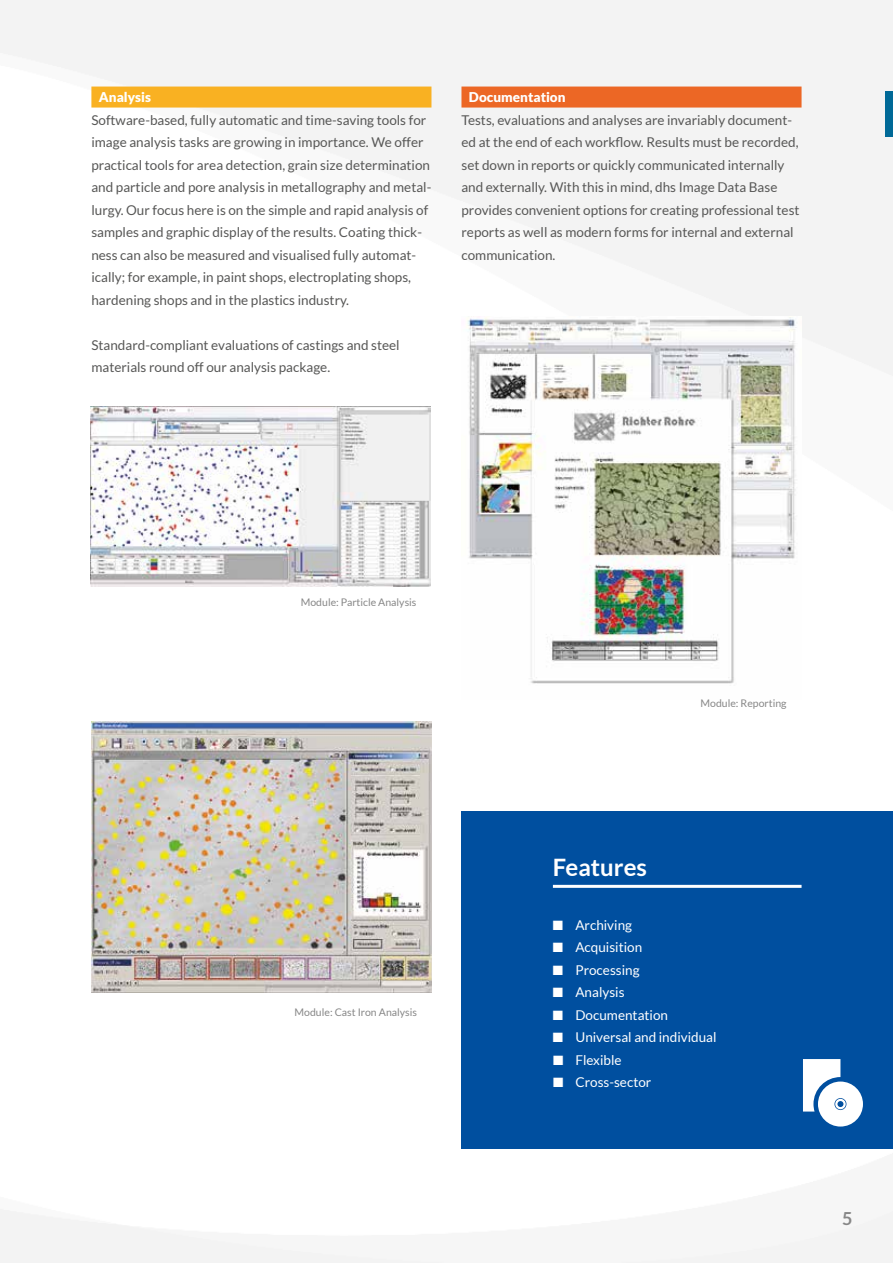
<style>
.page{position:relative;width:893px;height:1263px;background:#fff}
.page>*{position:absolute;margin:0;border:0;box-sizing:border-box;transform-origin:0 0}
.t1{font:700 24px "Lato";color:#fff}
.t2{font:700 18px "Lato";color:#878787}
.t3{font:13.5px/22.5px "Lato";color:#575756}
.t4{font:13.5px "Lato";color:#fff}
.t5{font:900 13.5px "Lato";color:#fff}
.t6{font:10.5px "Lato";color:#878787}
</style>
<div class="page">
<img style="left:0;top:0;width:893px;height:1263px">
<div style="left:91px;top:87px;width:340px;height:21px;background:#f9b122"></div>
<div style="left:461px;top:87px;width:340px;height:21px;background:#ec6725"></div>
<div style="left:461px;top:811px;width:432px;height:338px;background:#004f9f"></div>
<hr style="left:553px;top:885px;width:248px;height:3px;background:#fff">
<div style="left:885px;top:91px;width:8px;height:45px;background:#006997"></div>
<img style="left:461px;top:316px;width:340px;height:383px">
<svg style="left:803px;top:1059px;width:60px;height:67px"></svg>
<img style="left:91px;top:721px;width:340px;height:272px">
<img style="left:91px;top:406px;width:340px;height:181px">
<p class="t5" style="left:99px;top:89px;width:54px">Analysis</p>
<p class="t3" style="left:91px;top:109px;width:341px">Software-based, fully automatic and time-saving tools for image analysis tasks are growing in importance. We offer practical tools for area detection, grain size determination and particle and pore analysis in metallography and metal&shy;lurgy. Our focus here is on the simple and rapid analysis of samples and graphic display of the results. Coating thick&shy;ness can also be measured and visualised fully automat&shy;ically; for example, in paint shops, electroplating shops, hardening shops and in the plastics industry.</p>
<p class="t3" style="left:91px;top:334px;width:310px">Standard-compliant evaluations of castings and steel materials round off our analysis package.</p>
<p class="t5" style="left:469px;top:89px;width:98px">Documentation</p>
<p class="t3" style="left:461px;top:109px;width:340px">Tests, evaluations and analyses are invariably document&shy;ed at the end of each workflow. Results must be recorded, set down in reports or quickly communicated internally and externally. With this in mind, dhs Image Data Base provides convenient options for creating professional test reports as well as modern forms for internal and external communication.</p>
<p class="t6" style="left:301px;top:596px;width:117px">Module: Particle Analysis</p>
<p class="t6" style="left:295px;top:1007px;width:124px">Module: Cast Iron Analysis</p>
<p class="t6" style="left:700px;top:698px;width:88px">Module: Reporting</p>
<h1 class="t1" style="left:553px;top:853px;width:96px">Features</h1>
<p class="t4" style="left:553px;top:917px;width:81px">■ Archiving</p>
<p class="t4" style="left:553px;top:940px;width:91px">■ Acquisition</p>
<p class="t4" style="left:553px;top:962px;width:88px">■ Processing</p>
<p class="t4" style="left:553px;top:985px;width:73px">■ Analysis</p>
<p class="t4" style="left:553px;top:1007px;width:117px">■ Documentation</p>
<p class="t4" style="left:553px;top:1030px;width:165px">■ Universal and individual</p>
<p class="t4" style="left:553px;top:1052px;width:70px">■ Flexible</p>
<p class="t4" style="left:553px;top:1075px;width:100px">■ Cross-sector</p>
<h2 class="t2" style="left:842px;top:1208px;width:12px">5</h2>
</div>
